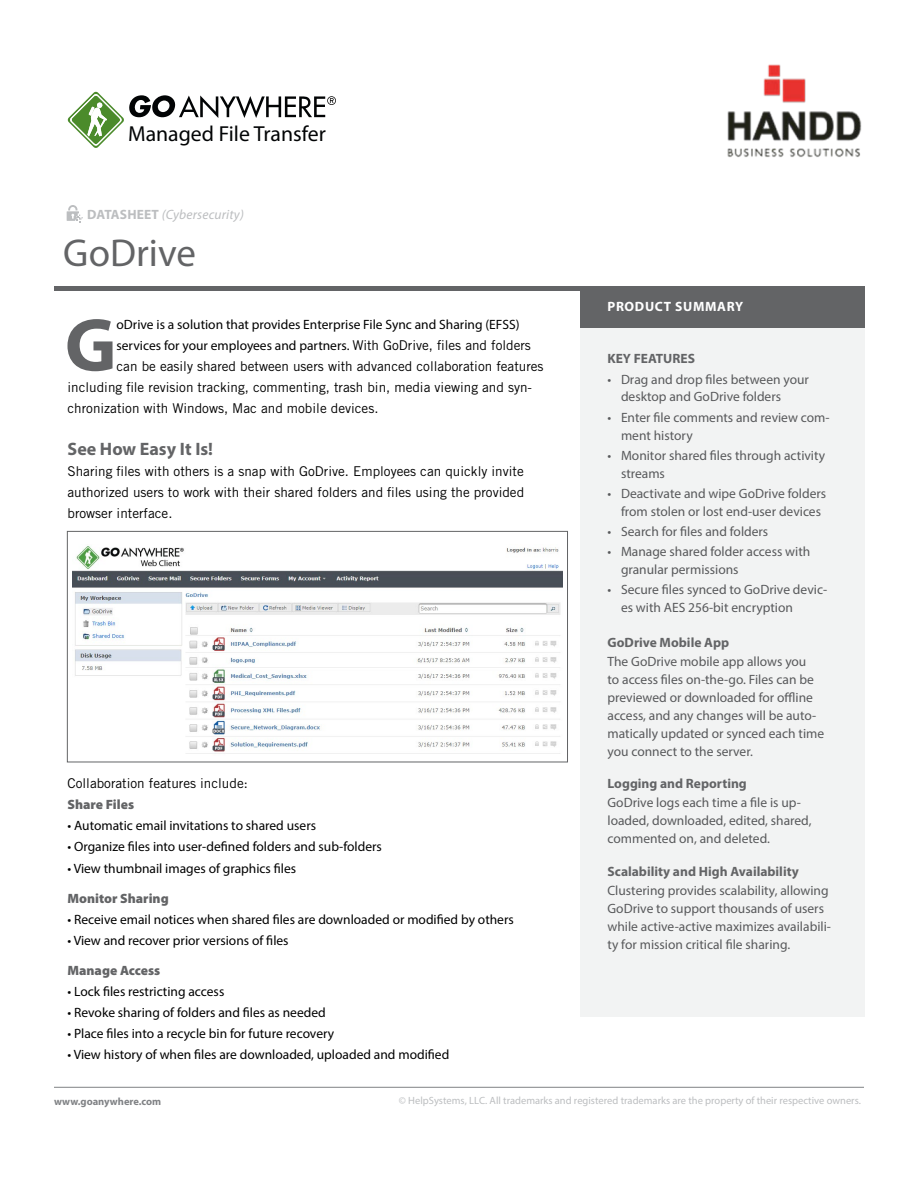
<style>
.page{position:relative;width:918px;height:1188px;background:#fff}
.page>*{position:absolute;margin:0;border:0;box-sizing:border-box;transform-origin:0 0}
.t1{font:700 75.75px "Myriad Pro";color:#636466}
.t2{font:39px "Myriad Pro";color:#636466}
.t3{font:21.75px "Myriad Pro";color:#020405}
.t4{font:700 18px "Myriad Pro";color:#636466}
.t5{font:13.5px/18px "Myriad Pro";color:#58595b}
.t6{font:13.5px/21px "Myriad Pro";color:#000}
.t7{font:13.5px/21px "Trade Gothic LT Std";color:#000}
.t8{font:700 13.5px "Myriad Pro";color:#636466}
.t9{font:900 13.5px "Myriad Pro";color:#636466}
.t10{font:italic 13.5px "Myriad Pro";letter-spacing:.01em;color:#bcbec0}
.t11{font:700 13.5px "Myriad Pro";letter-spacing:.05em;color:#fff}
.t12{font:10.5px "Myriad Pro";color:#bcbec0}
.t13{font:700 10.5px "Myriad Pro";color:#808285}
.s1{font-weight:700;font-style:normal}
.s2{font-family:"Trade Gothic LT Std"}
</style>
<div class="page">
<svg style="left:67px;top:205px;width:16px;height:17px"></svg>
<div style="left:580px;top:327px;width:285px;height:689px;background:#f2f3f3"></div>
<div style="left:580px;top:286px;width:285px;height:42px;background:#636466"></div>
<div style="left:54px;top:286px;width:810px;height:5px;background:#636466"></div>
<hr style="left:54px;top:1087px;width:810px;height:1px;background:#808285">
<svg style="left:68px;top:92px;width:268px;height:56px"></svg>
<img style="left:72px;top:544px;width:491px;height:210px">
<div style="left:67px;top:531px;width:501px;height:231px;border:1px solid #636466"></div>
<img style="left:727px;top:64px;width:135px;height:93px">
<h3 class="t3" style="left:128px;top:120px;width:199px">Managed File Transfer</h3>
<p class="t10" style="left:87px;top:206px;width:158px"><span class="s1">DATASHEET</span> (Cybersecurity)</p>
<h2 class="t2" style="left:63px;top:229px;width:134px">GoDrive</h2>
<h1 class="t1" style="left:65px;top:296px;width:53px">G</h1>
<p class="t6" style="left:117px;top:313px;width:416px">oDrive is a solution that provides Enterprise File Sync and Sharing (EFSS) services for your employees and partners. <span class="s2">With GoDrive, files and folders</span></p>
<p class="t7" style="left:68px;top:355px;width:478px;text-indent:49px">can be easily shared between users with advanced collaboration features including file revision tracking, commenting, trash bin, media viewing and syn&shy;chronization with Windows, Mac and mobile devices.</p>
<h3 class="t4" style="left:68px;top:437px;width:147px">See How Easy It Is!</h3>
<p class="t7" style="left:68px;top:460px;width:458px;text-align:justify">Sharing files with others is a snap with GoDrive. Employees can quickly invite authorized users to work with their shared folders and files using the provided browser interface.</p>
<p class="t7" style="left:68px;top:772px;width:182px">Collaboration features include:</p>
<p class="t9" style="left:68px;top:797px;width:68px">Share Files</p>
<p class="t6" style="left:68px;top:815px;width:250px">• Automatic email invitations to shared users</p>
<p class="t6" style="left:68px;top:836px;width:316px">• Organize files into user-defined folders and sub-folders</p>
<p class="t6" style="left:68px;top:857px;width:230px">• View thumbnail images of graphics files</p>
<p class="t9" style="left:68px;top:890px;width:103px">Monitor Sharing</p>
<p class="t6" style="left:68px;top:908px;width:448px">• Receive email notices when shared files are downloaded or modified by others</p>
<p class="t6" style="left:68px;top:929px;width:223px">• View and recover prior versions of files</p>
<p class="t9" style="left:68px;top:962px;width:94px">Manage Access</p>
<p class="t6" style="left:68px;top:980px;width:158px">• Lock files restricting access</p>
<p class="t6" style="left:68px;top:1001px;width:260px">• Revoke sharing of folders and files as needed</p>
<p class="t6" style="left:68px;top:1022px;width:268px">• Place files into a recycle bin for future recovery</p>
<p class="t6" style="left:68px;top:1043px;width:383px">• View history of when files are downloaded, uploaded and modified</p>
<p class="t11" style="left:608px;top:298px;width:137px">PRODUCT SUMMARY</p>
<p class="t8" style="left:608px;top:350px;width:89px">KEY FEATURES</p>
<p class="t5" style="left:621px;top:370px;width:190px;text-indent:-14px">• Drag and drop files between your desktop and GoDrive folders</p>
<p class="t5" style="left:621px;top:408px;width:210px;text-indent:-14px">• Enter file comments and review com&shy;ment history</p>
<p class="t5" style="left:621px;top:446px;width:206px;text-indent:-14px">• Monitor shared files through activity streams</p>
<p class="t5" style="left:621px;top:484px;width:207px;text-indent:-14px">• Deactivate and wipe GoDrive folders from stolen or lost end-user devices</p>
<p class="t5" style="left:608px;top:522px;width:162px">• Search for files and folders</p>
<p class="t5" style="left:621px;top:543px;width:191px;text-indent:-14px">• Manage shared folder access with granular permissions</p>
<p class="t5" style="left:621px;top:581px;width:208px;text-indent:-14px">• Secure files synced to GoDrive devic&shy;es with AES 256-bit encryption</p>
<p class="t8" style="left:608px;top:633px;width:123px">GoDrive Mobile App</p>
<p class="t5" style="left:608px;top:652px;width:218px">The GoDrive mobile app allows you<br>to access files on-the-go. Files can be previewed or downloaded for offline access, and any changes will be auto&shy;matically updated or synced each time you connect to the server.</p>
<p class="t8" style="left:608px;top:775px;width:141px">Logging and Reporting</p>
<p class="t5" style="left:608px;top:793px;width:206px">GoDrive logs each time a file is up&shy;loaded, downloaded, edited, shared, commented on, and deleted.</p>
<p class="t8" style="left:608px;top:862px;width:193px">Scalability and High Availability</p>
<p class="t5" style="left:608px;top:881px;width:225px">Clustering provides scalability, allowing GoDrive to support thousands of users while active-active maximizes availabili&shy;ty for mission critical file sharing.</p>
<p class="t13" style="left:54px;top:1094px;width:109px">www.goanywhere.com</p>
<p class="t12" style="left:399px;top:1094px;width:464px">© HelpSystems, LLC. All trademarks and registered trademarks are the property of their respective owners.</p>
</div>
